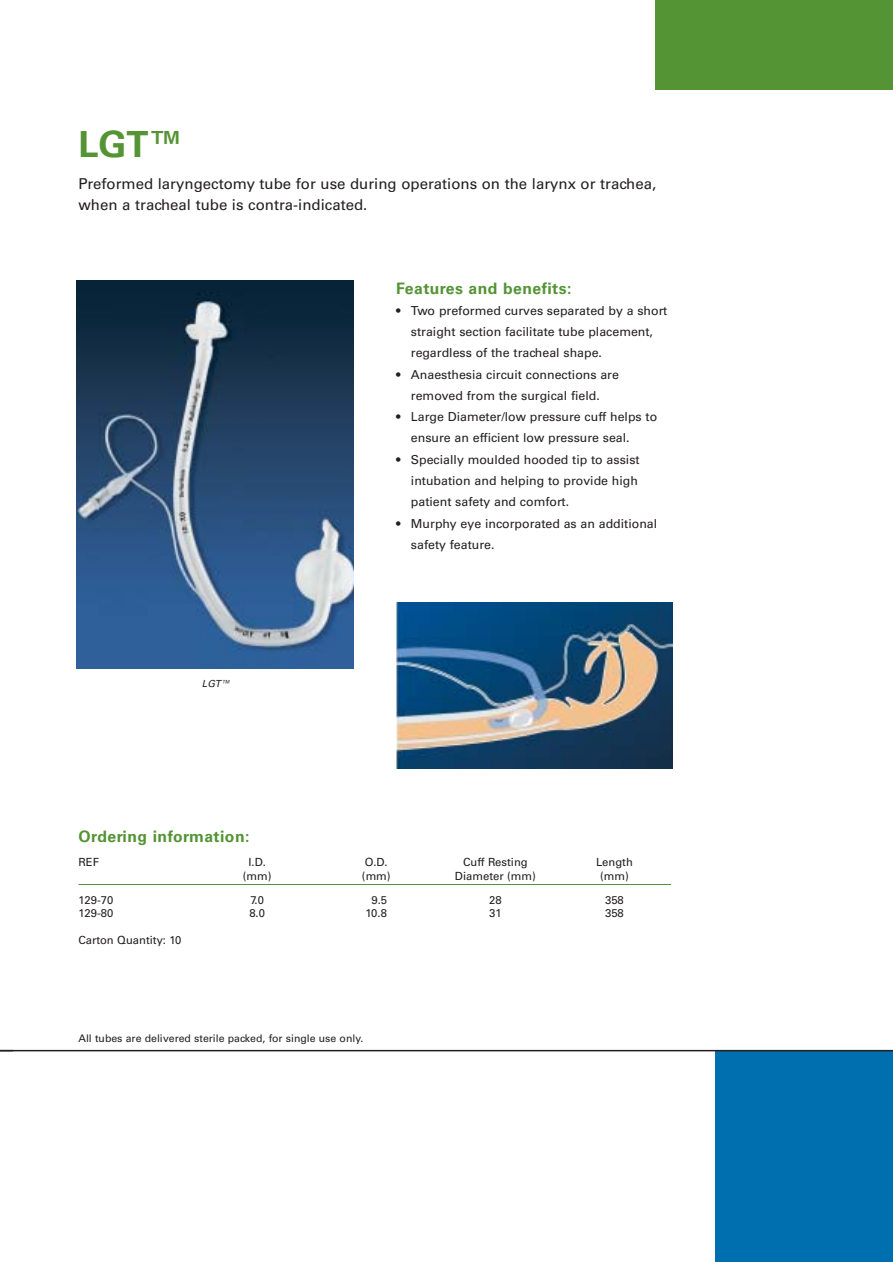
<style>
.page{position:relative;width:893px;height:1262px;background:#fff}
.page>*{position:absolute;margin:0;border:0;box-sizing:border-box;transform-origin:0 0}
.t1{font:700 36px "Univers";color:#549434}
.t2{font:700 15.75px "Univers";letter-spacing:.03em;color:#549434}
.t3{font:15px/21.3px "Univers";color:#231f1f}
.t4{font:12.3px/21.3px "Univers";color:#231f1f}
.t5{font:11.25px "Univers";color:#231f1f}
.t6{font:10.5px "Univers";color:#231f1f}
.t7{font:italic 9.75px "Univers";color:#231f1f}
</style>
<div class="page">
<div style="left:655px;top:0;width:237px;height:89px;background:#549434"></div>
<div style="left:715px;top:1050px;width:177px;height:211px;background:#006faf"></div>
<img style="left:77px;top:281px;width:276px;height:387px">
<hr style="left:78px;top:884px;width:593px;height:1px;background:#549434">
<hr style="left:0;top:1049px;width:892px;height:2px;background:#231f1f">
<img style="left:396px;top:602px;width:276px;height:166px">
<h1 class="t1" style="left:78px;top:131px;width:108px">LGT™</h1>
<p class="t3" style="left:78px;top:174px;width:579px">Preformed laryngectomy tube for use during operations on the larynx or trachea, when a tracheal tube is contra-indicated.</p>
<p class="t7" style="left:202px;top:679px;width:30px">LGT™</p>
<p class="t2" style="left:396px;top:282px;width:177px">Features and benefits:</p>
<p class="t4" style="left:411px;top:301px;width:258px;text-indent:-15px">• Two preformed curves separated by a short straight section facilitate tube placement, regardless of the tracheal shape.</p>
<p class="t4" style="left:396px;top:365px;width:224px;text-align:center">• Anaesthesia circuit connections are removed from the surgical field.</p>
<p class="t4" style="left:411px;top:407px;width:248px;text-indent:-15px">• Large Diameter/low pressure cuff helps to ensure an efficient low pressure seal.</p>
<p class="t4" style="left:411px;top:450px;width:230px;text-indent:-15px">• Specially moulded hooded tip to assist intubation and helping to provide high patient safety and comfort.</p>
<p class="t4" style="left:411px;top:513px;width:248px;text-indent:-15px">• Murphy eye incorporated as an additional safety feature.</p>
<p class="t2" style="left:78px;top:831px;width:172px">Ordering information:</p>
<p class="t5" style="left:78px;top:858px;width:22px">REF</p>
<p class="t5" style="left:248px;top:858px;width:19px">I.D.</p>
<p class="t5" style="left:365px;top:858px;width:24px">O.D.</p>
<p class="t5" style="left:463px;top:858px;width:66px">Cuff Resting</p>
<p class="t5" style="left:596px;top:858px;width:38px">Length</p>
<p class="t5" style="left:243px;top:871px;width:30px">(mm)</p>
<p class="t5" style="left:362px;top:871px;width:30px">(mm)</p>
<p class="t5" style="left:455px;top:871px;width:82px">Diameter (mm)</p>
<p class="t5" style="left:600px;top:871px;width:30px">(mm)</p>
<p class="t5" style="left:78px;top:895px;width:36px">129-70</p>
<p class="t5" style="left:250px;top:895px;width:15px">7.0</p>
<p class="t5" style="left:371px;top:895px;width:17px">9.5</p>
<p class="t5" style="left:489px;top:895px;width:14px">28</p>
<p class="t5" style="left:605px;top:895px;width:20px">358</p>
<p class="t5" style="left:78px;top:909px;width:36px">129-80</p>
<p class="t5" style="left:249px;top:909px;width:17px">8.0</p>
<p class="t5" style="left:365px;top:909px;width:23px">10.8</p>
<p class="t5" style="left:489px;top:909px;width:14px">31</p>
<p class="t5" style="left:605px;top:909px;width:20px">358</p>
<p class="t5" style="left:78px;top:936px;width:104px">Carton Quantity: 10</p>
<p class="t6" style="left:78px;top:1034px;width:286px">All tubes are delivered sterile packed, for single use only.</p>
</div>
